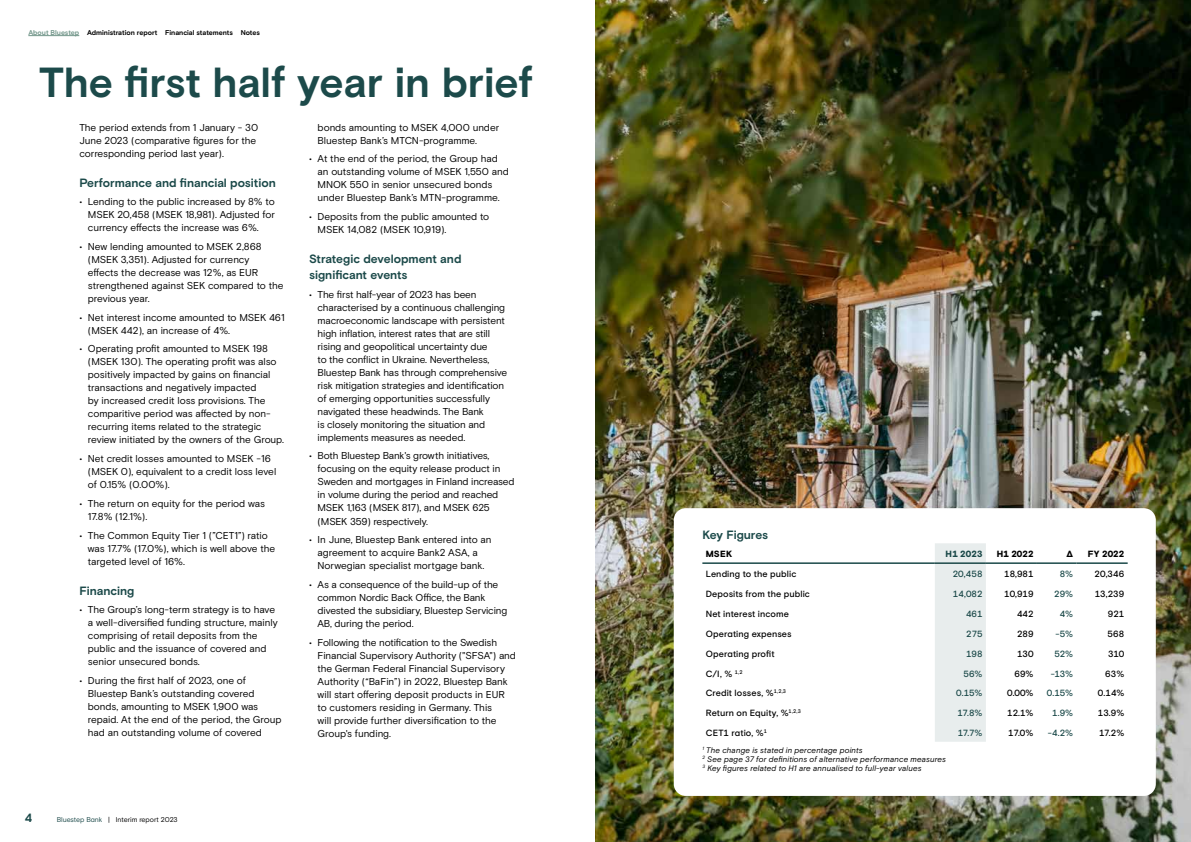
<style>
.page{position:relative;width:1191px;height:842px;background:#fff}
.page>*{position:absolute;margin:0;border:0;box-sizing:border-box;transform-origin:0 0}
.t1{font:700 42px "Basis Grotesque Pro";color:#1c4a4a}
.t2{font:700 12px/16px "Basis Grotesque Pro";color:#1b4949}
.t3{font:10px/13px "Basis Grotesque Pro";letter-spacing:-.01em;color:#000}
.t4{font:500 9px "Basis Grotesque Pro";letter-spacing:.01em;color:#000}
.t5{font:500 9px "Basis Grotesque Pro";letter-spacing:-.005em;color:#1b4949}
.t6{font:900 9px "Basis Grotesque Pro";letter-spacing:.01em;color:#000}
.t7{font:900 9px "Basis Grotesque Pro";letter-spacing:.01em;color:#1b4949}
.t8{font:italic 8px/9px "Basis Grotesque Pro";letter-spacing:.01em;color:#000}
.t9{font:700 7px "Basis Grotesque Pro";letter-spacing:-.005em;color:#000}
.t10{font:7px "Basis Grotesque Pro";letter-spacing:-.01em;color:#000}
.s1{color:#72968a}
.s2{color:#1b4949}
</style>
<div class="page">
<img style="left:595px;top:0;width:596px;height:842px">
<div style="left:674px;top:508px;width:481px;height:288px;background:#fff;border-radius:12px"></div>
<div style="left:935px;top:543px;width:51px;height:199px;background:#e8eded"></div>
<hr style="left:702px;top:562px;width:233px;height:2px;background:#1b4949">
<hr style="left:935px;top:562px;width:51px;height:2px;background:#1b4949">
<hr style="left:1037px;top:562px;width:39px;height:2px;background:#1b4949">
<hr style="left:1076px;top:562px;width:51px;height:2px;background:#1b4949">
<hr style="left:986px;top:562px;width:51px;height:2px;background:#1b4949">
<hr style="left:28px;top:35px;width:51px;height:1px;background:#72968a">
<p class="t9" style="left:28px;top:28px;width:233px"><span class="s1">About Bluestep</span> Administration report Financial statements Notes</p>
<h1 class="t1" style="left:39px;top:58px;width:495px">The first half year in brief</h1>
<p class="t3" style="left:79px;top:121px;width:180px">The period extends from 1 January - 30<br>June 2023 (comparative figures for the corresponding period last year).</p>
<p class="t2" style="left:79px;top:175px;width:198px">Performance and financial position</p>
<p class="t3" style="left:88px;top:196px;width:189px;text-align:justify;text-indent:-8px">• Lending to the public increased by 8% to MSEK 20,458 (MSEK 18,981). Adjusted for currency effects the increase was 6%.</p>
<p class="t3" style="left:88px;top:240px;width:197px;text-indent:-8px">• New lending amounted to MSEK 2,868 (MSEK 3,351). Adjusted for currency<br>effects the decrease was 12%, as EUR strengthened against SEK compared to the previous year.</p>
<p class="t3" style="left:88px;top:311px;width:198px;text-indent:-8px">• Net interest income amounted to MSEK 461 (MSEK 442), an increase of 4%.</p>
<p class="t3" style="left:88px;top:343px;width:198px;text-indent:-8px">• Operating profit amounted to MSEK 198 (MSEK 130). The operating profit was also positively impacted by gains on financial transactions and negatively impacted<br>by increased credit loss provisions. The comparitive period was affected by non&shy;recurring items related to the strategic review initiated by the owners of the Group.</p>
<p class="t3" style="left:88px;top:452px;width:190px;text-indent:-8px">• Net credit losses amounted to MSEK -16 (MSEK 0), equivalent to a credit loss level of 0.15% (0.00%).</p>
<p class="t3" style="left:88px;top:497px;width:179px;text-indent:-8px">• The return on equity for the period was<br>17.8% (12.1%).</p>
<p class="t3" style="left:88px;top:529px;width:189px;text-indent:-8px">• The Common Equity Tier 1 (”CET1”) ratio was 17.7% (17.0%), which is well above the targeted level of 16%.</p>
<p class="t2" style="left:79px;top:583px;width:56px">Financing</p>
<p class="t3" style="left:88px;top:604px;width:191px;text-indent:-8px">• The Group’s long-term strategy is to have a well-diversified funding structure, mainly comprising of retail deposits from the public and the issuance of covered and senior unsecured bonds.</p>
<p class="t3" style="left:88px;top:674px;width:195px;text-indent:-8px">• During the first half of 2023, one of Bluestep Bank’s outstanding covered bonds, amounting to MSEK 1,900 was repaid. At the end of the period, the Group had an outstanding volume of covered</p>
<p class="t3" style="left:317px;top:121px;width:183px">bonds amounting to MSEK 4,000 under<br>Bluestep Bank’s MTCN-programme.</p>
<p class="t3" style="left:317px;top:153px;width:193px;text-indent:-8px">• At the end of the period, the Group had an outstanding volume of MSEK 1,550 and MNOK 550 in senior unsecured bonds under Bluestep Bank’s MTN-programme.</p>
<p class="t3" style="left:317px;top:210px;width:173px;text-indent:-8px">• Deposits from the public amounted to<br>MSEK 14,082 (MSEK 10,919).</p>
<p class="t2" style="left:309px;top:251px;width:154px">Strategic development and significant events</p>
<p class="t3" style="left:317px;top:288px;width:191px;text-indent:-8px">• The first half-year of 2023 has been characterised by a continuous challenging macroeconomic landscape with persistent high inflation, interest rates that are still rising and geopolitical uncertainty due<br>to the conflict in Ukraine. Nevertheless, Bluestep Bank has through comprehensive risk mitigation strategies and identification of emerging opportunities successfully navigated these headwinds. The Bank<br>is closely monitoring the situation and implements measures as needed.</p>
<p class="t3" style="left:317px;top:450px;width:198px;text-indent:-8px">• Both Bluestep Bank's growth initiatives, focusing on the equity release product in Sweden and mortgages in Finland increased in volume during the period and reached MSEK 1,163 (MSEK 817), and MSEK 625 (MSEK 359) respectively.</p>
<p class="t3" style="left:309px;top:533px;width:184px;text-align:center">• In June, Bluestep Bank entered into an agreement to acquire Bank2 ASA, a<br>Norwegian specialist mortgage bank.</p>
<p class="t3" style="left:317px;top:578px;width:191px;text-indent:-8px">• As a consequence of the build-up of the common Nordic Back Office, the Bank divested the subsidiary, Bluestep Servicing AB, during the period.</p>
<p class="t3" style="left:317px;top:636px;width:200px;text-indent:-8px">• Following the notification to the Swedish Financial Supervisory Authority ("SFSA") and the German Federal Financial Supervisory Authority (“BaFin”) in 2022, Bluestep Bank will start offering deposit products in EUR to customers residing in Germany. This<br>will provide further diversification to the Group's funding.</p>
<p class="t2" style="left:25px;top:810px;width:9px">4</p>
<p class="t10" style="left:57px;top:816px;width:122px"><span class="s2">Bluestep Bank</span> | Interim report 2023</p>
<p class="t2" style="left:702px;top:527px;width:67px">Key Figures</p>
<p class="t6" style="left:706px;top:549px;width:28px">MSEK</p>
<p class="t7" style="left:945px;top:549px;width:38px">H1 2023</p>
<p class="t6" style="left:996px;top:549px;width:38px">H1 2022</p>
<p class="t6" style="left:1066px;top:549px;width:8px">Δ</p>
<p class="t6" style="left:1088px;top:549px;width:38px">FY 2022</p>
<p class="t4" style="left:706px;top:569px;width:92px">Lending to the public</p>
<p class="t5" style="left:952px;top:569px;width:31px">20,458</p>
<p class="t4" style="left:1004px;top:569px;width:31px">18,981</p>
<p class="t5" style="left:1059px;top:569px;width:15px">8%</p>
<p class="t4" style="left:1094px;top:569px;width:31px">20,346</p>
<p class="t4" style="left:706px;top:589px;width:106px">Deposits from the public</p>
<p class="t5" style="left:953px;top:589px;width:31px">14,082</p>
<p class="t4" style="left:1004px;top:589px;width:31px">10,919</p>
<p class="t5" style="left:1054px;top:589px;width:21px">29%</p>
<p class="t4" style="left:1094px;top:589px;width:31px">13,239</p>
<p class="t4" style="left:706px;top:609px;width:85px">Net interest income</p>
<p class="t5" style="left:966px;top:609px;width:18px">461</p>
<p class="t4" style="left:1017px;top:609px;width:18px">442</p>
<p class="t5" style="left:1060px;top:609px;width:15px">4%</p>
<p class="t4" style="left:1108px;top:609px;width:18px">921</p>
<p class="t4" style="left:706px;top:628px;width:87px">Operating expenses</p>
<p class="t5" style="left:966px;top:628px;width:18px">275</p>
<p class="t4" style="left:1017px;top:628px;width:18px">289</p>
<p class="t5" style="left:1055px;top:628px;width:19px">-5%</p>
<p class="t4" style="left:1107px;top:628px;width:18px">568</p>
<p class="t4" style="left:706px;top:648px;width:70px">Operating profit</p>
<p class="t5" style="left:966px;top:648px;width:18px">198</p>
<p class="t4" style="left:1017px;top:648px;width:18px">130</p>
<p class="t5" style="left:1054px;top:648px;width:20px">52%</p>
<p class="t4" style="left:1108px;top:648px;width:18px">310</p>
<p class="t4" style="left:706px;top:668px;width:38px">C/I, % <sup>1,2</sup></p>
<p class="t5" style="left:963px;top:668px;width:21px">56%</p>
<p class="t4" style="left:1014px;top:668px;width:20px">69%</p>
<p class="t5" style="left:1050px;top:668px;width:24px">-13%</p>
<p class="t4" style="left:1105px;top:668px;width:20px">63%</p>
<p class="t4" style="left:706px;top:688px;width:82px">Credit losses, %<sup>1,2,3</sup></p>
<p class="t5" style="left:956px;top:688px;width:28px">0.15%</p>
<p class="t4" style="left:1007px;top:688px;width:28px">0.00%</p>
<p class="t5" style="left:1046px;top:688px;width:28px">0.15%</p>
<p class="t4" style="left:1098px;top:688px;width:28px">0.14%</p>
<p class="t4" style="left:706px;top:708px;width:97px">Return on Equity, %<sup>1,2,3</sup></p>
<p class="t5" style="left:957px;top:708px;width:27px">17.8%</p>
<p class="t4" style="left:1007px;top:708px;width:28px">12.1%</p>
<p class="t5" style="left:1052px;top:708px;width:23px">1.9%</p>
<p class="t4" style="left:1097px;top:708px;width:28px">13.9%</p>
<p class="t4" style="left:706px;top:728px;width:63px">CET1 ratio, %<sup>1</sup></p>
<p class="t5" style="left:957px;top:728px;width:26px">17.7%</p>
<p class="t4" style="left:1008px;top:728px;width:27px">17.0%</p>
<p class="t5" style="left:1047px;top:728px;width:27px">-4.2%</p>
<p class="t4" style="left:1099px;top:728px;width:27px">17.2%</p>
<p class="t8" style="left:702px;top:746px;width:245px"><sup>1</sup> The change is stated in percentage points<br><sup>2</sup> See page 37 for definitions of alternative performance measures<br><sup>3</sup> Key figures related to H1 are annualised to full-year values</p>
</div>
